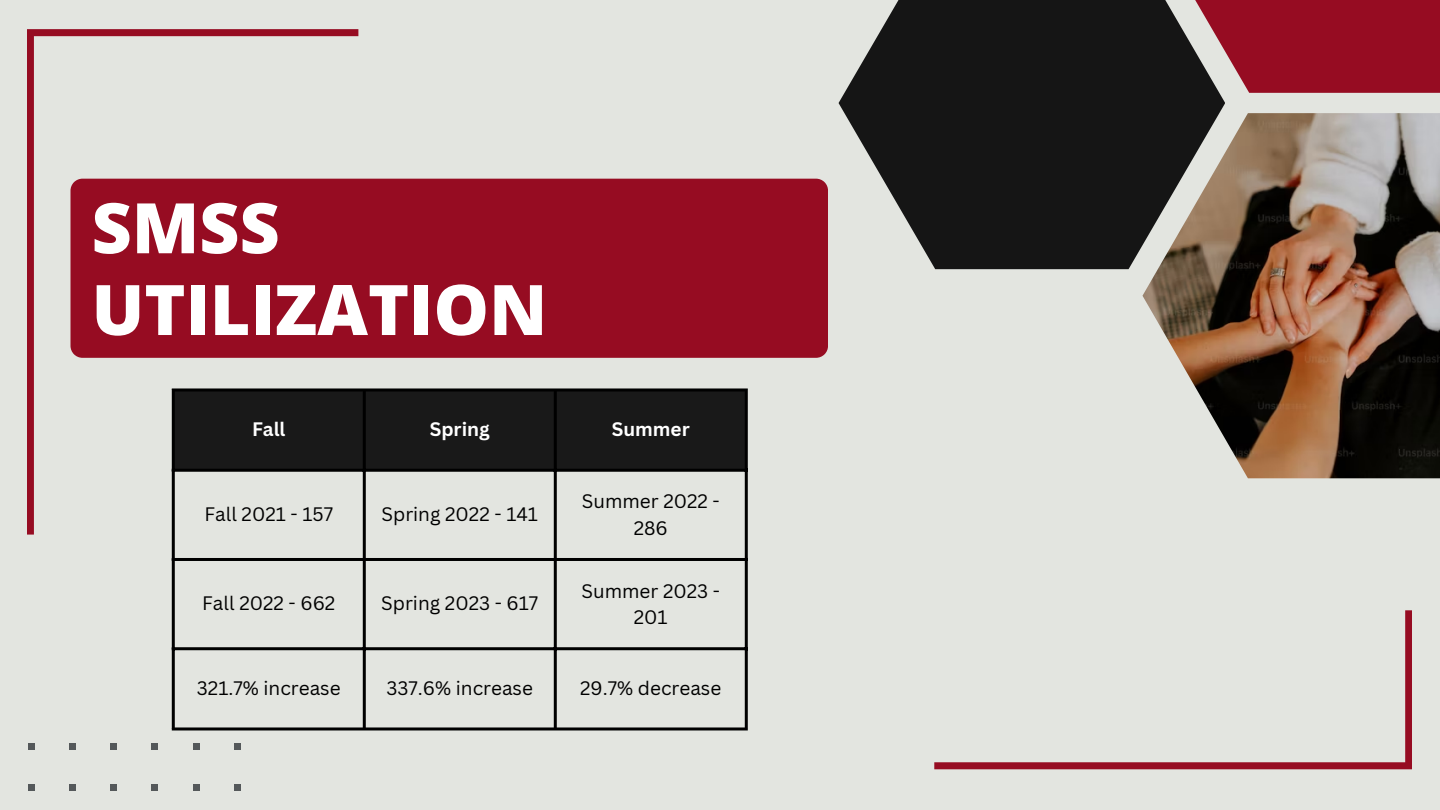
<style>
.page{position:relative;width:1440px;height:810px;background:#e3e5e0}
.page>*{position:absolute;margin:0;border:0;box-sizing:border-box;transform-origin:0 0}
.t1{font:800 69.8px "Open Sans";color:#fff}
.t2{font:19px/26.2px "Canva Sans";color:#000;text-align:center}
.t3{font:700 19px "Canva Sans";color:#fff}
</style>
<div class="page">
<div style="left:358px;top:179px;width:470px;height:179px;background:#960c22"></div>
<svg style="left:839px;top:0;width:386px;height:269px;background:#303030"></svg>
<img style="left:1143px;top:113px;width:297px;height:365px">
<svg style="left:1153px;top:0;width:287px;height:93px;background:#8c2434"></svg>
<svg style="left:27px;top:29px;width:331px;height:506px"></svg>
<svg style="left:934px;top:610px;width:478px;height:159px"></svg>
<div style="left:28px;top:743px;width:6px;height:7px;background:#54585a"></div>
<div style="left:28px;top:784px;width:6px;height:7px;background:#54585a"></div>
<div style="left:69px;top:743px;width:7px;height:7px;background:#54585a"></div>
<div style="left:69px;top:784px;width:7px;height:7px;background:#54585a"></div>
<div style="left:110px;top:743px;width:7px;height:7px;background:#54585a"></div>
<div style="left:110px;top:784px;width:7px;height:7px;background:#54585a"></div>
<div style="left:152px;top:743px;width:6px;height:7px;background:#54585a"></div>
<div style="left:152px;top:784px;width:6px;height:7px;background:#54585a"></div>
<div style="left:193px;top:743px;width:6px;height:7px;background:#54585a"></div>
<div style="left:193px;top:784px;width:6px;height:7px;background:#54585a"></div>
<div style="left:234px;top:743px;width:7px;height:7px;background:#54585a"></div>
<div style="left:234px;top:784px;width:7px;height:7px;background:#54585a"></div>
<div style="left:175px;top:391px;width:570px;height:78px;background:#191919"></div>
<hr style="left:172px;top:391px;width:3px;height:336px;background:#000">
<hr style="left:363px;top:391px;width:3px;height:336px;background:#000">
<hr style="left:554px;top:391px;width:3px;height:336px;background:#000">
<hr style="left:745px;top:391px;width:3px;height:336px;background:#000">
<hr style="left:172px;top:388px;width:576px;height:3px;background:#000">
<hr style="left:172px;top:469px;width:576px;height:3px;background:#000">
<hr style="left:172px;top:558px;width:576px;height:3px;background:#000">
<hr style="left:172px;top:647px;width:576px;height:3px;background:#000">
<hr style="left:172px;top:727px;width:576px;height:3px;background:#000">
<p class="t1" style="left:92px;top:179px;width:190px">SMSS</p>
<p class="t1" style="left:92px;top:260px;width:457px">UTILIZATION</p>
<p class="t3" style="left:252px;top:416px;width:35px">Fall</p>
<p class="t3" style="left:430px;top:416px;width:62px">Spring</p>
<p class="t3" style="left:612px;top:416px;width:80px">Summer</p>
<p class="t2" style="left:204px;top:501px;width:130px">Fall 2021 - 157</p>
<p class="t2" style="left:382px;top:501px;width:158px">Spring 2022 - 141</p>
<p class="t2" style="left:202px;top:590px;width:135px">Fall 2022 - 662</p>
<p class="t2" style="left:381px;top:590px;width:159px">Spring 2023 - 617</p>
<p class="t2" style="left:582px;top:488px;width:140px">Summer 2022 -<br>286</p>
<p class="t2" style="left:581px;top:577px;width:140px">Summer 2023 -<br>201</p>
<p class="t2" style="left:197px;top:675px;width:145px">321.7% increase</p>
<p class="t2" style="left:387px;top:675px;width:148px">337.6% increase</p>
<p class="t2" style="left:580px;top:675px;width:143px">29.7% decrease</p>
</div>
